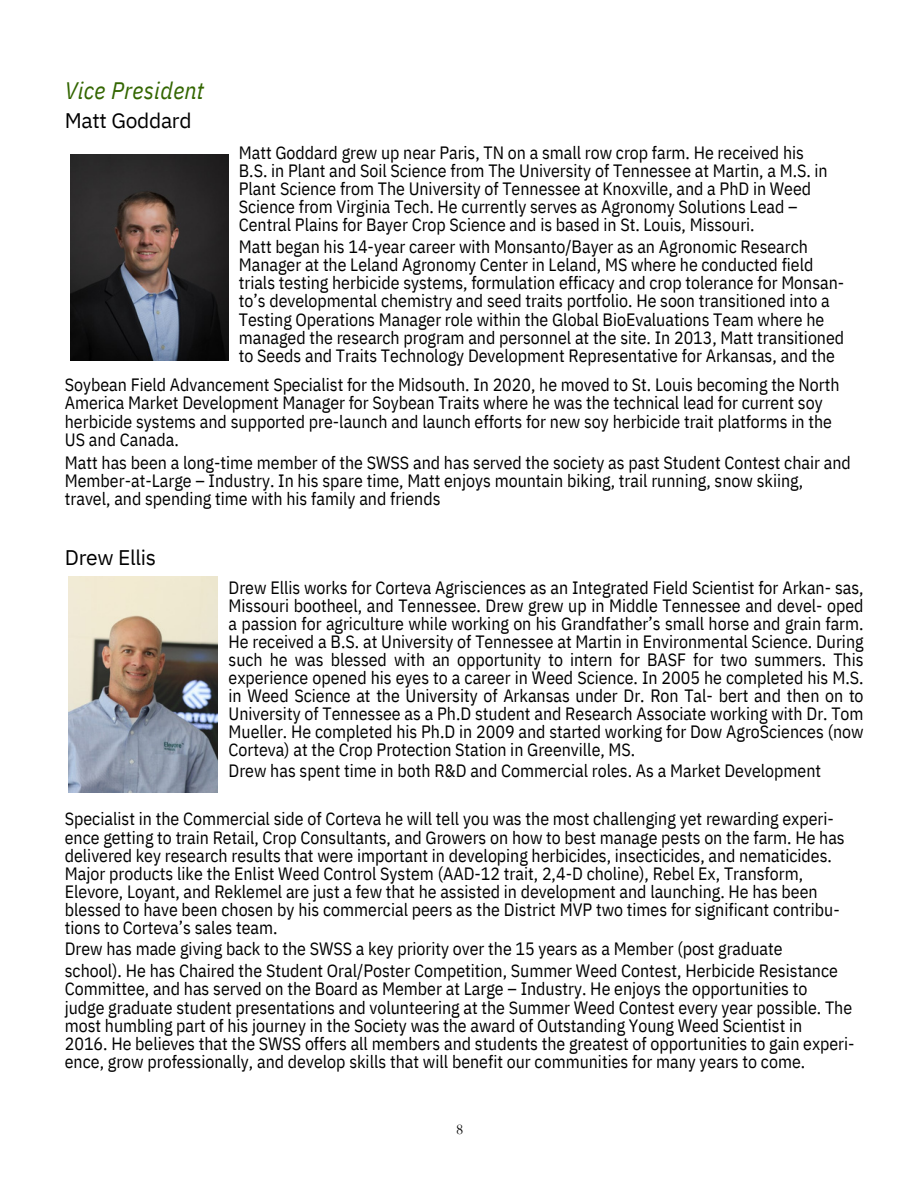
<style>
.page{position:relative;width:918px;height:1188px;background:#fff}
.page>*{position:absolute;margin:0;border:0;box-sizing:border-box;transform-origin:0 0}
.t1{font:italic 23.85px "IBM Plex Sans Cond";letter-spacing:.01em;color:#360}
.t2{font:21.15px "IBM Plex Sans";letter-spacing:-.015em;color:#000}
.t3{font:21px "IBM Plex Sans";letter-spacing:-.015em;color:#000}
.t4{font:17.85px/18px "IBM Plex Sans Cond";color:#000}
.t5{font:15.15px "Garamond";color:#000}
</style>
<div class="page">
<img style="left:71px;top:154px;width:157px;height:206px">
<img style="left:69px;top:577px;width:148px;height:216px">
<p class="t1" style="left:65px;top:75px;width:141px">Vice President</p>
<p class="t3" style="left:65px;top:107px;width:128px">Matt Goddard</p>
<p class="t4" style="left:239px;top:144px;width:590px">Matt Goddard grew up near Paris, TN on a small row crop farm. He received his B.S. in Plant and Soil Science from The University of Tennessee at Martin, a M.S. in Plant Science from The University of Tennessee at Knoxville, and a PhD in Weed Science from Virginia Tech. He currently serves as Agronomy Solutions Lead – Central Plains for Bayer Crop Science and is based in St. Louis, Missouri.</p>
<p class="t4" style="left:239px;top:237px;width:571px">Matt began his 14-year career with Monsanto/Bayer as an Agronomic Research</p>
<p class="t4" style="left:239px;top:255px;width:576px">Manager at the Leland Agronomy Center in Leland, MS where he conducted field</p>
<p class="t4" style="left:239px;top:273px;width:607px">trials testing herbicide systems, formulation efficacy and crop tolerance for Monsan-</p>
<p class="t4" style="left:239px;top:291px;width:592px">to’s developmental chemistry and seed traits portfolio. He soon transitioned into a</p>
<p class="t4" style="left:239px;top:310px;width:587px">Testing Operations Manager role within the Global BioEvaluations Team where he</p>
<p class="t4" style="left:239px;top:328px;width:607px">managed the research program and personnel at the site. In 2013, Matt transitioned</p>
<p class="t4" style="left:239px;top:346px;width:598px">to Seeds and Traits Technology Development Representative for Arkansas, and the</p>
<p class="t4" style="left:65px;top:375px;width:776px">Soybean Field Advancement Specialist for the Midsouth. In 2020, he moved to St. Louis becoming the North</p>
<p class="t4" style="left:65px;top:393px;width:759px">America Market Development Manager for Soybean Traits where he was the technical lead for current soy</p>
<p class="t4" style="left:65px;top:412px;width:769px">herbicide systems and supported pre-launch and launch efforts for new soy herbicide trait platforms in the</p>
<p class="t4" style="left:65px;top:430px;width:115px">US and Canada.</p>
<p class="t4" style="left:65px;top:453px;width:788px">Matt has been a long-time member of the SWSS and has served the society as past Student Contest chair and<br>Member-at-Large – Industry. In his spare time, Matt enjoys mountain biking, trail running, snow skiing, travel, and spending time with his family and friends</p>
<p class="t2" style="left:65px;top:543px;width:93px">Drew Ellis</p>
<p class="t4" style="left:229px;top:578px;width:637px;text-align:justify">Drew Ellis works for Corteva Agrisciences as an Integrated Field Scientist for Arkan- sas, Missouri bootheel, and Tennessee. Drew grew up in Middle Tennessee and devel- oped a passion for agriculture while working on his Grandfather’s small horse and grain farm.<br>He received a B.S. at University of Tennessee at Martin in Environmental Science. During such he was blessed with an opportunity to intern for BASF for two summers. This experience opened his eyes to a career in Weed Science. In 2005 he completed his M.S. in Weed Science at the University of Arkansas under Dr. Ron Tal- bert and then on to University of Tennessee as a Ph.D student and Research Associate working with Dr. Tom Mueller. He completed his Ph.D in 2009 and started working for Dow AgroSciences (now Corteva) at the Crop Protection Station in Greenville, MS.</p>
<p class="t4" style="left:229px;top:761px;width:594px">Drew has spent time in both R&amp;D and Commercial roles. As a Market Development</p>
<p class="t4" style="left:65px;top:809px;width:771px">Specialist in the Commercial side of Corteva he will tell you was the most challenging yet rewarding experi-</p>
<p class="t4" style="left:65px;top:828px;width:781px">ence getting to train Retail, Crop Consultants, and Growers on how to best manage pests on the farm. He has</p>
<p class="t4" style="left:65px;top:846px;width:769px">delivered key research results that were important in developing herbicides, insecticides, and nematicides.</p>
<p class="t4" style="left:65px;top:864px;width:740px">Major products like the Enlist Weed Control System (AAD-12 trait, 2,4-D choline), Rebel Ex, Transform,</p>
<p class="t4" style="left:65px;top:882px;width:754px">Elevore, Loyant, and Reklemel are just a few that he assisted in development and launching. He has been</p>
<p class="t4" style="left:65px;top:900px;width:776px">blessed to have been chosen by his commercial peers as the District MVP two times for significant contribu-</p>
<p class="t4" style="left:65px;top:918px;width:214px">tions to Corteva’s sales team.</p>
<p class="t4" style="left:65px;top:940px;width:719px">Drew has made giving back to the SWSS a key priority over the 15 years as a Member (post graduate</p>
<p class="t4" style="left:65px;top:961px;width:775px">school). He has Chaired the Student Oral/Poster Competition, Summer Weed Contest, Herbicide Resistance</p>
<h2 class="t4" style="left:65px;top:979px;width:744px">Committee, and has served on the Board as Member at Large – Industry. He enjoys the opportunities to</h2>
<p class="t4" style="left:65px;top:998px;width:789px">judge graduate student presentations and volunteering at the Summer Weed Contest every year possible. The</p>
<p class="t4" style="left:65px;top:1016px;width:739px">most humbling part of his journey in the Society was the award of Outstanding Young Weed Scientist in</p>
<p class="t4" style="left:65px;top:1034px;width:791px">2016. He believes that the SWSS offers all members and students the greatest of opportunities to gain experi-</p>
<p class="t4" style="left:65px;top:1052px;width:742px">ence, grow professionally, and develop skills that will benefit our communities for many years to come.</p>
<p class="t5" style="left:456px;top:1121px;width:9px">8</p>
</div>
